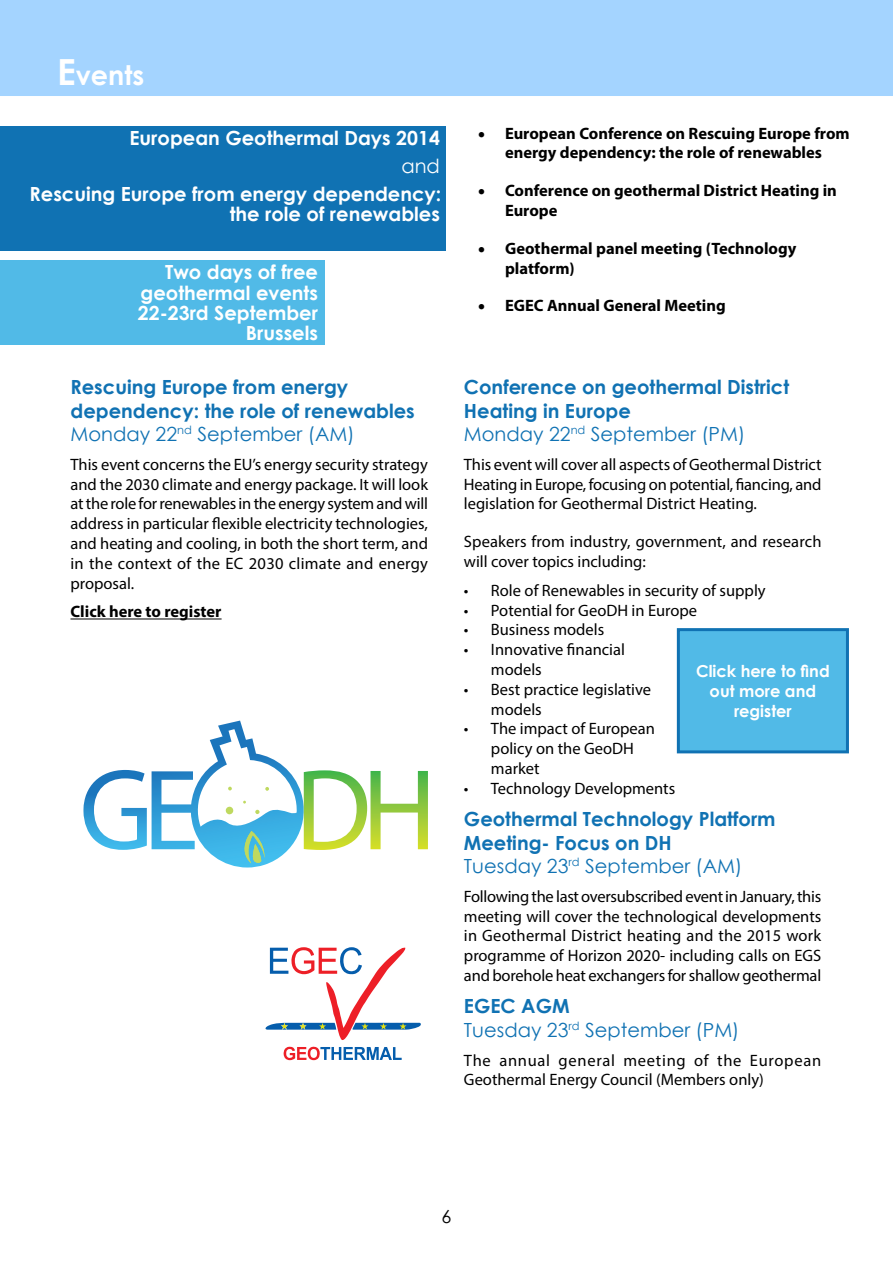
<style>
.page{position:relative;width:893px;height:1263px;background:#fff}
.page>*{position:absolute;margin:0;border:0;box-sizing:border-box;transform-origin:0 0}
.t1{font:700 27px "Century Gothic";color:#fff}
.t2{font:700 19.5px/23.4px "Century Gothic";color:#1072b3}
.t3{font:700 19.5px/20.2px "Century Gothic";color:#fff;text-align:right}
.t4{font:19.5px/23.4px "Century Gothic";color:#1072b3}
.t5{font:19.5px "Century Gothic";color:#fff}
.t6{font:18px "Century Gothic";color:#000}
.t7{font:16.5px/19.8px "Myriad Pro";color:#000}
.t8{font:700 16.5px/19.8px "Myriad Pro";color:#000}
.t9{font:16.5px/19.8px "Myriad Pro";letter-spacing:.02em;color:#000}
.t10{font:700 16.5px/19.8px "Century Gothic";color:#fff;text-align:center}
.s1{font-size:36px}
.s2{font-weight:400}
.s3{font-weight:700}
</style>
<div class="page">
<hr style="left:70px;top:618px;width:152px;height:1px;background:#000">
<svg style="left:83px;top:720px;width:345px;height:147px"></svg>
<div style="left:678px;top:630px;width:169px;height:122px;background:#51bae7"></div>
<div style="left:677px;top:628px;width:172px;height:125px;border:3px solid #1072b3"></div>
<svg style="left:265px;top:947px;width:156px;height:113px"></svg>
<div style="left:0;top:126px;width:446px;height:125px;background:#1072b3"></div>
<div style="left:0;top:260px;width:324px;height:85px;background:#51bae7"></div>
<div style="left:0;top:0;width:893px;height:96px;background:#a4d4ff"></div>
<h1 class="t1" style="left:57px;top:54px;width:89px"><span class="s1">E</span>vents</h1>
<p class="t3" style="left:129px;top:127px;width:312px">European Geothermal Days 2014</p>
<p class="t5" style="left:401px;top:152px;width:40px">and</p>
<p class="t3" style="left:30px;top:183px;width:413px">Rescuing Europe from energy dependency: the role of renewables</p>
<p class="t3" style="left:138px;top:261px;width:182px">Two days of free geothermal events<br>22-23rd September<br>Brussels</p>
<p class="t2" style="left:70px;top:374px;width:346px">Rescuing Europe from energy dependency: the role of renewables<br><span class="s2">Monday 22</span><sup>nd</sup> <span class="s2">September (AM)</span></p>
<p class="t7" style="left:70px;top:454px;width:359px;text-align:justify">This event concerns the EU’s energy security strategy and the 2030 climate and energy package. It will look at the role for renewables in the energy system and will address in particular flexible electricity technologies, and heating and cooling, in both the short term, and in the context of the EC 2030 climate and energy proposal.</p>
<p class="t8" style="left:70px;top:601px;width:153px">Click here to register</p>
<p class="t8" style="left:478px;top:123px;width:373px;text-align:center">• European Conference on Rescuing Europe from energy dependency: the role of renewables</p>
<p class="t8" style="left:505px;top:180px;width:333px;text-indent:-27px">• Conference on geothermal District Heating in<br>Europe</p>
<p class="t8" style="left:505px;top:238px;width:293px;text-indent:-27px">• Geothermal panel meeting (Technology platform)</p>
<p class="t8" style="left:478px;top:295px;width:249px">• EGEC Annual General Meeting</p>
<p class="t2" style="left:464px;top:374px;width:327px">Conference on geothermal District<br>Heating in Europe<br><span class="s2">Monday 22</span><sup>nd</sup> <span class="s2">September (PM)</span></p>
<p class="t7" style="left:464px;top:454px;width:359px;text-align:justify">This event will cover all aspects of Geothermal District Heating in Europe, focusing on potential, fiancing, and legislation for Geothermal District Heating.</p>
<p class="t7" style="left:464px;top:531px;width:359px">Speakers from industry, government, and research will cover topics including:</p>
<p class="t7" style="left:464px;top:580px;width:303px">• Role of Renewables in security of supply</p>
<p class="t7" style="left:464px;top:600px;width:235px">• Potential for GeoDH in Europe</p>
<p class="t7" style="left:464px;top:620px;width:142px">• Business models</p>
<p class="t7" style="left:491px;top:639px;width:135px;text-indent:-27px">• Innovative financial models</p>
<p class="t7" style="left:491px;top:679px;width:162px;text-indent:-27px">• Best practice legislative models</p>
<p class="t7" style="left:491px;top:719px;width:166px;text-indent:-27px">• The impact of European policy on the GeoDH market</p>
<p class="t7" style="left:464px;top:778px;width:213px">• Technology Developments</p>
<p class="t2" style="left:464px;top:806px;width:313px">Geothermal Technology Platform<br>Meeting- Focus on DH<br><span class="s2">Tuesday 23</span><sup>rd</sup> <span class="s2">September (AM)</span></p>
<p class="t7" style="left:464px;top:886px;width:359px;text-align:justify">Following the last oversubscribed event in January, this meeting will cover the technological developments in Geothermal District heating and the 2015 work programme of Horizon 2020- including calls on EGS and borehole heat exchangers for shallow geothermal</p>
<p class="t4" style="left:464px;top:994px;width:277px"><span class="s3">EGEC AGM<br></span>Tuesday 23<sup>rd</sup> September (PM)</p>
<p class="t9" style="left:464px;top:1050px;width:359px">The annual general meeting of the European<br>Geothermal Energy Council (Members only)</p>
<p class="t10" style="left:696px;top:660px;width:135px">Click here to find out more and register</p>
<p class="t6" style="left:441px;top:1204px;width:11px">6</p>
</div>
